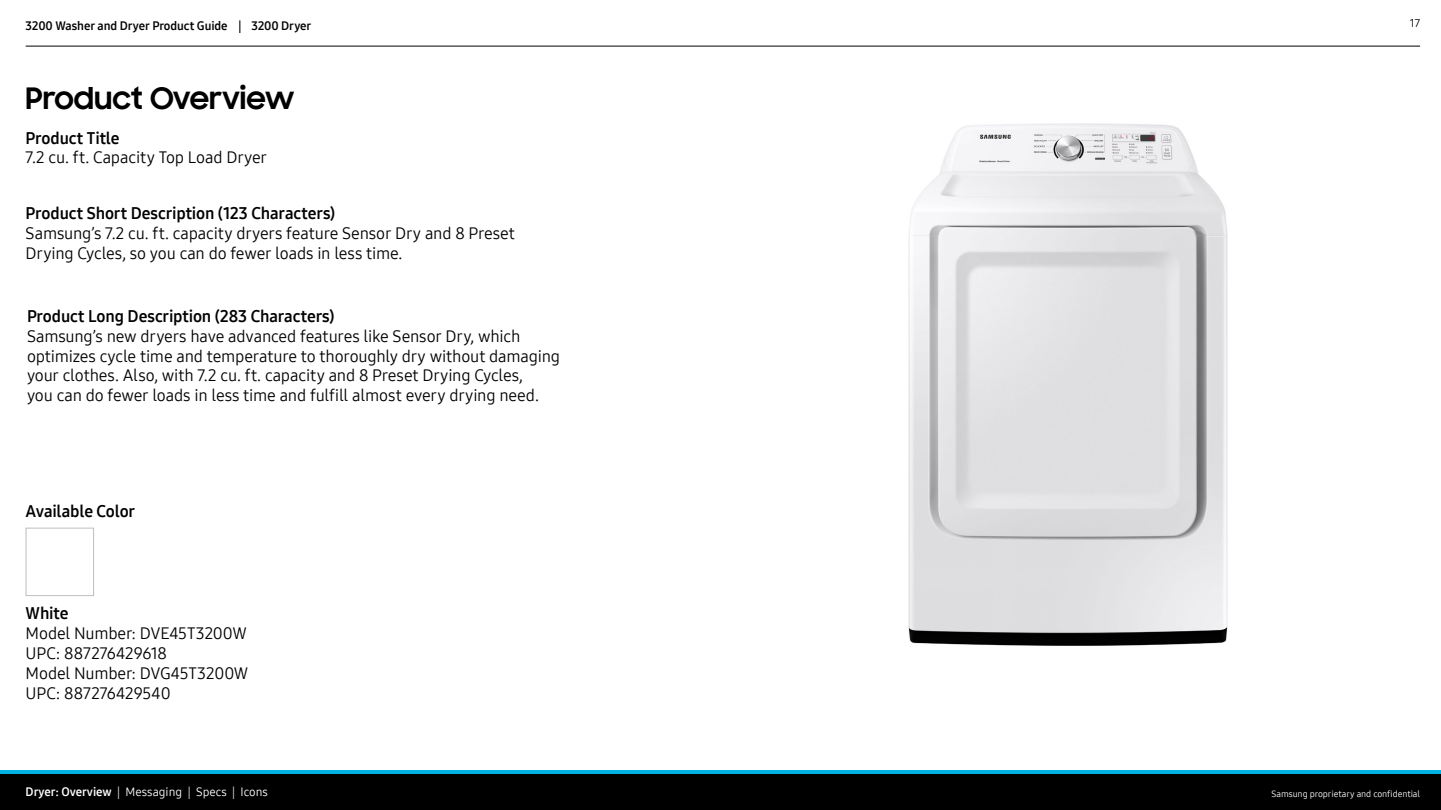
<style>
.page{position:relative;width:1441px;height:810px;background:#fff}
.page>*{position:absolute;margin:0;border:0;box-sizing:border-box;transform-origin:0 0}
.t1{font:700 30px "Samsung Sharp Sans";letter-spacing:-.01em;color:#000}
.t2{font:16.5px/19.8px "Samsung One 400";letter-spacing:-.01em;color:#000}
.t3{font:16.5px "Samsung One 700";letter-spacing:-.01em;color:#000}
.t4{font:12px "Samsung One 700";letter-spacing:-.005em;color:#000}
.t5{font:12px "Samsung One 400";color:#fff}
.t6{font:11.25px "Samsung One 400";color:#000101}
.t7{font:9px "Samsung One 400";letter-spacing:-.01em;color:#fff}
.s1{font-family:"Samsung One 700"}
</style>
<div class="page">
<div style="left:0;top:773px;width:1440px;height:37px;background:#000"></div>
<hr style="left:0;top:770px;width:1440px;height:3px;background:#00b2e2">
<hr style="left:26px;top:46px;width:1393px;height:1px;background:#000">
<img style="left:908px;top:123px;width:320px;height:523px">
<div style="left:26px;top:528px;width:68px;height:68px;background:#fff;border:1px solid #bcbec0"></div>
<p class="t4" style="left:26px;top:18px;width:203px">3200 Washer and Dryer Product Guide</p>
<p class="t6" style="left:1409px;top:15px;width:12px">17</p>
<p class="t4" style="left:238px;top:18px;width:74px">| 3200 Dryer</p>
<p class="t1" style="left:26px;top:76px;width:270px">Product Overview</p>
<p class="t3" style="left:26px;top:127px;width:95px">Product Title</p>
<p class="t2" style="left:26px;top:148px;width:243px">7.2 cu. ft. Capacity Top Load Dryer</p>
<p class="t3" style="left:26px;top:203px;width:311px">Product Short Description (123 Characters)</p>
<p class="t2" style="left:26px;top:223px;width:491px">Samsung’s 7.2 cu. ft. capacity dryers feature Sensor Dry and 8 Preset</p>
<p class="t2" style="left:26px;top:243px;width:378px">Drying Cycles, so you can do fewer loads in less time.</p>
<p class="t3" style="left:27px;top:305px;width:309px">Product Long Description (283 Characters)</p>
<p class="t2" style="left:27px;top:326px;width:534px">Samsung’s new dryers have advanced features like Sensor Dry, which optimizes cycle time and temperature to thoroughly dry without damaging your clothes. Also, with 7.2 cu. ft. capacity and 8 Preset Drying Cycles,</p>
<p class="t2" style="left:27px;top:385px;width:513px">you can do fewer loads in less time and fulfill almost every drying need.</p>
<p class="t3" style="left:26px;top:500px;width:111px">Available Color</p>
<p class="t3" style="left:26px;top:603px;width:44px">White</p>
<p class="t2" style="left:26px;top:623px;width:223px">Model Number: DVE45T3200W<br>UPC: 887276429618</p>
<p class="t2" style="left:26px;top:663px;width:224px">Model Number: DVG45T3200W<br>UPC: 887276429540</p>
<p class="t5" style="left:26px;top:784px;width:244px"><span class="s1">Dryer: Overview</span> | Messaging | Specs | Icons</p>
<p class="t7" style="left:1271px;top:787px;width:150px">Samsung proprietary and confidential</p>
</div>
